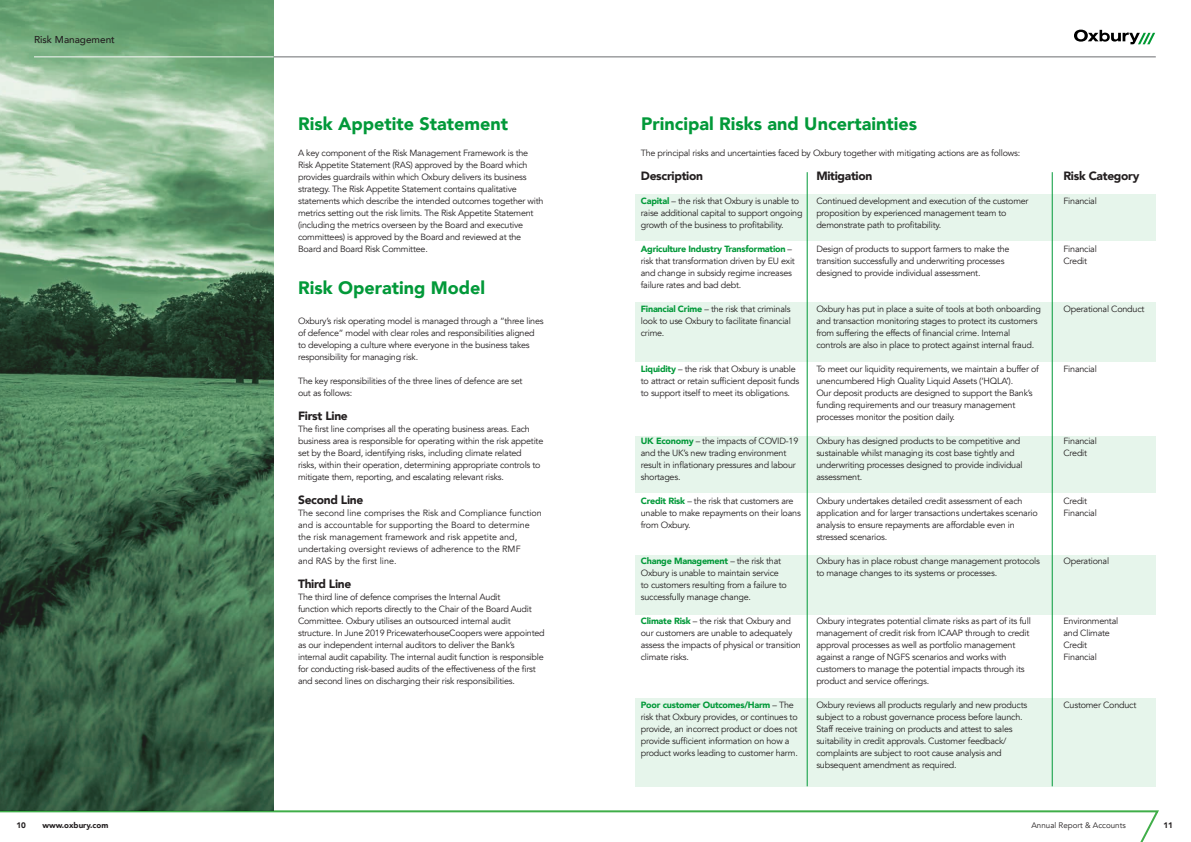
<style>
.page{position:relative;width:1191px;height:842px;background:#fff}
.page>*{position:absolute;margin:0;border:0;box-sizing:border-box;transform-origin:0 0}
.t1{font:900 18px "Avenir";color:#029939}
.t2{font:900 12px "Avenir";letter-spacing:-.025em;color:#231f20}
.t3{font:500 10px "Avenir";color:#231f20}
.t4{font:9px/12px "Avenir";letter-spacing:-.025em;color:#231f20}
.t5{font:9px/12px "Avenir";color:#231f20}
.t6{font:8px "Avenir";color:#231f20}
.t7{font:900 8px "Avenir";color:#231f20}
.s1{font-weight:900;color:#029939}
</style>
<div class="page">
<svg style="left:0;top:810px;width:1159px;height:32px"></svg>
<hr style="left:34px;top:57px;width:1121px;height:1px;background:#6c6d70">
<img style="left:0;top:0;width:274px;height:810px">
<div style="left:635px;top:195px;width:520px;height:46px;background:#e6f5eb"></div>
<div style="left:635px;top:302px;width:520px;height:60px;background:#e6f5eb"></div>
<div style="left:635px;top:555px;width:520px;height:60px;background:#e6f5eb"></div>
<div style="left:635px;top:698px;width:520px;height:88px;background:#e6f5eb"></div>
<div style="left:635px;top:436px;width:520px;height:56px;background:#e6f5eb"></div>
<svg style="left:1074px;top:30px;width:81px;height:14px"></svg>
<hr style="left:34px;top:57px;width:240px;height:1px;background:#fff">
<hr style="left:807px;top:172px;width:1px;height:614px;background:#029939">
<hr style="left:1052px;top:172px;width:1px;height:614px;background:#029939">
<p class="t3" style="left:34px;top:30px;width:82px">Risk Management</p>
<p class="t1" style="left:298px;top:108px;width:211px">Risk Appetite Statement</p>
<p class="t4" style="left:298px;top:147px;width:247px">A key component of the Risk Management Framework is the Risk Appetite Statement (RAS) approved by the Board which provides guardrails within which Oxbury delivers its business strategy. The Risk Appetite Statement contains qualitative statements which describe the intended outcomes together with metrics setting out the risk limits. The Risk Appetite Statement (including the metrics overseen by the Board and executive committees) is approved by the Board and reviewed at the Board and Board Risk Committee.</p>
<p class="t1" style="left:298px;top:272px;width:188px">Risk Operating Model</p>
<p class="t4" style="left:298px;top:315px;width:247px">Oxbury’s risk operating model is managed through a “three lines of defence” model with clear roles and responsibilities aligned to developing a culture where everyone in the business takes responsibility for managing risk.</p>
<p class="t4" style="left:298px;top:375px;width:226px">The key responsibilities of the three lines of defence are set out as follows:</p>
<p class="t2" style="left:298px;top:406px;width:51px">First Line</p>
<p class="t4" style="left:298px;top:423px;width:247px">The first line comprises all the operating business areas. Each business area is responsible for operating within the risk appetite set by the Board, identifying risks, including climate related<br>risks, within their operation, determining appropriate controls to mitigate them, reporting, and escalating relevant risks.</p>
<p class="t2" style="left:298px;top:490px;width:67px">Second Line</p>
<p class="t5" style="left:298px;top:507px;width:245px">The second line comprises the Risk and Compliance function and is accountable for supporting the Board to determine the risk management framework and risk appetite and, undertaking oversight reviews of adherence to the RMF<br>and RAS by the first line.</p>
<p class="t2" style="left:298px;top:574px;width:55px">Third Line</p>
<p class="t4" style="left:298px;top:591px;width:248px">The third line of defence comprises the Internal Audit<br>function which reports directly to the Chair of the Board Audit Committee. Oxbury utilises an outsourced internal audit structure. In June 2019 PricewaterhouseCoopers were appointed as our independent internal auditors to deliver the Bank’s internal audit capability. The internal audit function is responsible for conducting risk-based audits of the effectiveness of the first and second lines on discharging their risk responsibilities.</p>
<p class="t1" style="left:641px;top:108px;width:277px">Principal Risks and Uncertainties</p>
<p class="t2" style="left:641px;top:166px;width:64px">Description</p>
<p class="t4" style="left:641px;top:195px;width:163px"><span class="s1">Capital</span> – the risk that Oxbury is unable to raise additional capital to support ongoing growth of the business to profitability.</p>
<p class="t4" style="left:641px;top:243px;width:156px"><span class="s1">Agriculture Industry Transformation</span> – risk that transformation driven by EU exit and change in subsidy regime increases failure rates and bad debt.</p>
<p class="t4" style="left:641px;top:303px;width:151px;text-align:justify"><span class="s1">Financial Crime</span> – the risk that criminals look to use Oxbury to facilitate financial crime.</p>
<p class="t4" style="left:641px;top:363px;width:160px"><span class="s1">Liquidity</span> – the risk that Oxbury is unable to attract or retain sufficient deposit funds to support itself to meet its obligations.</p>
<p class="t4" style="left:641px;top:435px;width:159px"><span class="s1">UK Economy</span> – the impacts of COVID-19 and the UK’s new trading environment result in inflationary pressures and labour shortages.</p>
<p class="t4" style="left:641px;top:495px;width:161px"><span class="s1">Credit Risk</span> – the risk that customers are unable to make repayments on their loans from Oxbury.</p>
<p class="t4" style="left:641px;top:555px;width:148px"><span class="s1">Change Management</span> – the risk that Oxbury is unable to maintain service to customers resulting from a failure to successfully manage change.</p>
<p class="t4" style="left:641px;top:615px;width:161px"><span class="s1">Climate Risk</span> – the risk that Oxbury and our customers are unable to adequately assess the impacts of physical or transition climate risks.</p>
<p class="t4" style="left:641px;top:147px;width:381px">The principal risks and uncertainties faced by Oxbury together with mitigating actions are as follows:</p>
<p class="t2" style="left:816px;top:166px;width:57px">Mitigation</p>
<p class="t4" style="left:816px;top:195px;width:214px">Continued development and execution of the customer proposition by experienced management team to demonstrate path to profitability.</p>
<p class="t4" style="left:816px;top:243px;width:195px">Design of products to support farmers to make the transition successfully and underwriting processes designed to provide individual assessment.</p>
<p class="t4" style="left:816px;top:303px;width:226px">Oxbury has put in place a suite of tools at both onboarding and transaction monitoring stages to protect its customers from suffering the effects of financial crime. Internal controls are also in place to protect against internal fraud.</p>
<p class="t4" style="left:816px;top:363px;width:224px">To meet our liquidity requirements, we maintain a buffer of unencumbered High Quality Liquid Assets (‘HQLA’).</p>
<p class="t4" style="left:816px;top:387px;width:218px">Our deposit products are designed to support the Bank’s funding requirements and our treasury management processes monitor the position daily.</p>
<p class="t4" style="left:816px;top:435px;width:208px">Oxbury has designed products to be competitive and sustainable whilst managing its cost base tightly and underwriting processes designed to provide individual assessment.</p>
<p class="t4" style="left:816px;top:495px;width:223px">Oxbury undertakes detailed credit assessment of each application and for larger transactions undertakes scenario analysis to ensure repayments are affordable even in stressed scenarios.</p>
<p class="t4" style="left:816px;top:555px;width:225px">Oxbury has in place robust change management protocols to manage changes to its systems or processes.</p>
<p class="t4" style="left:816px;top:615px;width:216px">Oxbury integrates potential climate risks as part of its full management of credit risk from ICAAP through to credit approval processes as well as portfolio management against a range of NGFS scenarios and works with customers to manage the potential impacts through its product and service offerings.</p>
<p class="t4" style="left:816px;top:699px;width:212px">Oxbury reviews all products regularly and new products subject to a robust governance process before launch.<br>Staff receive training on products and attest to sales suitability in credit approvals. Customer feedback/ complaints are subject to root cause analysis and subsequent amendment as required.</p>
<p class="t4" style="left:641px;top:699px;width:158px"><span class="s1">Poor customer Outcomes/Harm</span> – The risk that Oxbury provides, or continues to provide, an incorrect product or does not provide sufficient information on how a product works leading to customer harm.</p>
<p class="t2" style="left:1063px;top:166px;width:77px">Risk Category</p>
<p class="t4" style="left:1063px;top:195px;width:35px">Financial</p>
<p class="t4" style="left:1063px;top:243px;width:35px">Financial<br>Credit</p>
<p class="t4" style="left:1063px;top:303px;width:82px">Operational Conduct</p>
<p class="t4" style="left:1063px;top:363px;width:35px">Financial</p>
<p class="t4" style="left:1063px;top:435px;width:35px">Financial</p>
<p class="t4" style="left:1063px;top:447px;width:25px">Credit</p>
<p class="t4" style="left:1063px;top:495px;width:25px">Credit</p>
<p class="t4" style="left:1063px;top:507px;width:35px">Financial</p>
<p class="t4" style="left:1063px;top:555px;width:47px">Operational</p>
<p class="t4" style="left:1063px;top:615px;width:56px">Environmental and Climate</p>
<p class="t4" style="left:1063px;top:639px;width:25px">Credit</p>
<p class="t4" style="left:1063px;top:651px;width:35px">Financial</p>
<p class="t4" style="left:1063px;top:699px;width:74px">Customer Conduct</p>
<p class="t7" style="left:17px;top:818px;width:11px">10</p>
<p class="t7" style="left:43px;top:818px;width:67px">www.oxbury.com</p>
<p class="t6" style="left:1031px;top:820px;width:96px">Annual Report &amp; Accounts</p>
<p class="t7" style="left:1163px;top:818px;width:11px">11</p>
</div>
